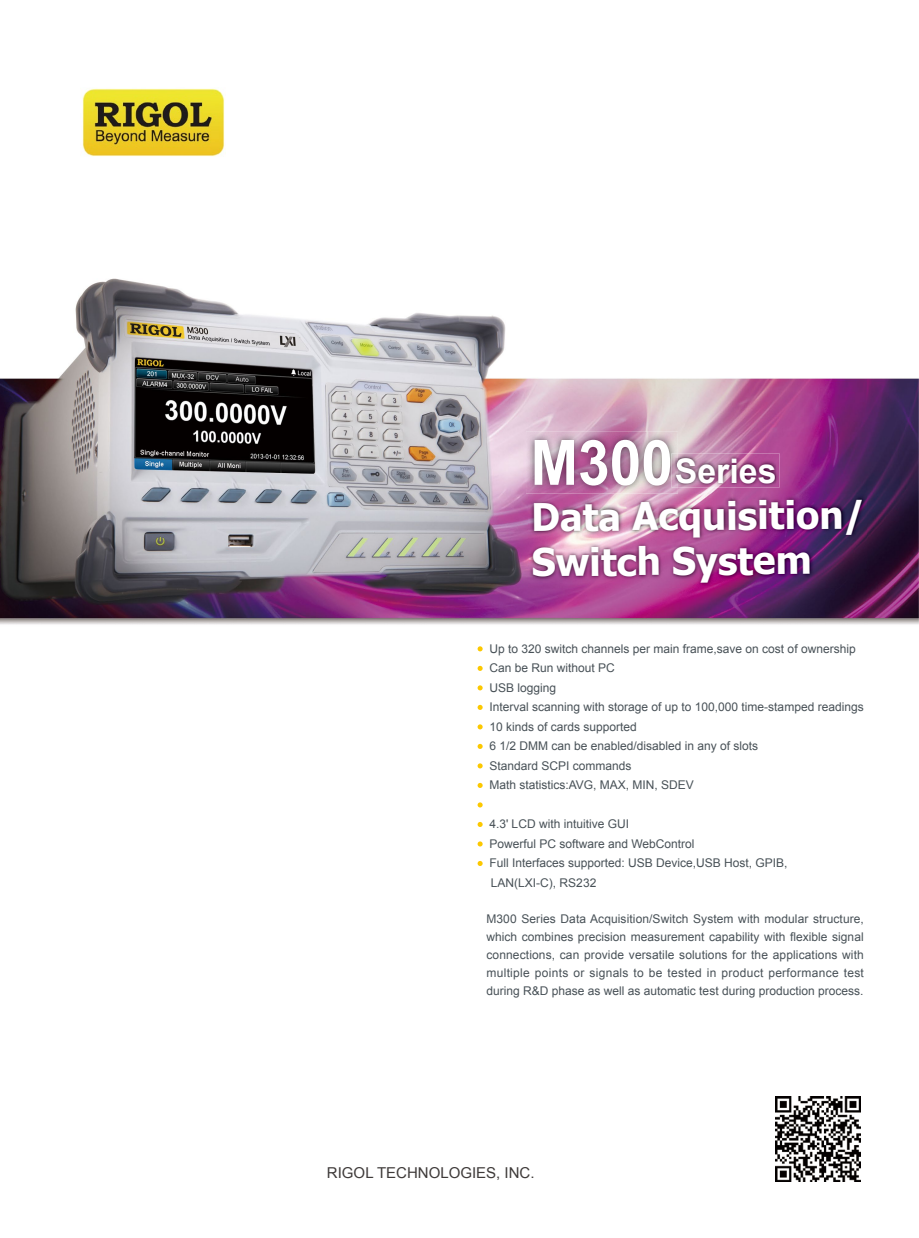
<style>
.page{position:relative;width:919px;height:1238px;background:#fff}
.page>*{position:absolute;margin:0;border:0;box-sizing:border-box;transform-origin:0 0}
.t1{font:700 37.95px/44.4px "Tahoma";color:#fff}
.t2{font:700 33.9px "Arial";color:#fff}
.t3{font:15px "Arial";color:#3e3a39}
.t4{font:12px/19.5px "Arial";color:#485157}
.s1{font-size:62.55px}
</style>
<div class="page">
<img style="left:0;top:153px;width:918px;height:517px">
<img style="left:81px;top:88px;width:144px;height:70px">
<img style="left:775px;top:1096px;width:85px;height:85px">
<svg style="left:477px;top:646px;width:5px;height:5px"></svg>
<svg style="left:477px;top:665px;width:5px;height:6px"></svg>
<svg style="left:477px;top:685px;width:5px;height:5px"></svg>
<svg style="left:477px;top:704px;width:5px;height:6px"></svg>
<svg style="left:477px;top:724px;width:5px;height:5px"></svg>
<svg style="left:477px;top:743px;width:5px;height:6px"></svg>
<svg style="left:477px;top:763px;width:5px;height:5px"></svg>
<svg style="left:477px;top:782px;width:5px;height:6px"></svg>
<svg style="left:477px;top:802px;width:5px;height:5px"></svg>
<svg style="left:477px;top:822px;width:5px;height:5px"></svg>
<svg style="left:477px;top:841px;width:5px;height:5px"></svg>
<svg style="left:477px;top:861px;width:5px;height:5px"></svg>
<img style="left:528px;top:495px;width:338px;height:92px">
<img style="left:677px;top:453px;width:102px;height:34px">
<img style="left:677px;top:458px;width:98px;height:25px">
<img style="left:526px;top:432px;width:151px;height:61px">
<svg style="left:676px;top:458px;width:1px;height:25px"></svg>
<h2 class="t2" style="left:530px;top:448px;width:247px"><span class="s1">M300</span>Series</h2>
<h1 class="t1" style="left:530px;top:494px;width:336px;rotate:-1deg">Data Acquisition/<br>Switch System</h1>
<p class="t4" style="left:489px;top:639px;width:376px">Up to 320 switch channels per main frame,save on cost of ownership Can be Run without PC<br>USB logging<br>Interval scanning with storage of up to 100,000 time-stamped readings 10 kinds of cards supported<br>6 1/2 DMM can be enabled/disabled in any of slots<br>Standard SCPI commands<br>Math statistics:AVG, MAX, MIN, SDEV</p>
<p class="t4" style="left:489px;top:814px;width:300px">4.3' LCD with intuitive GUI<br>Powerful PC software and WebControl<br>Full Interfaces supported: USB Device,USB Host, GPIB, LAN(LXI-C), RS232</p>
<p class="t4" style="left:486px;top:909px;width:379px;line-height:18px;text-align:justify">M300 Series Data Acquisition/Switch System with modular structure, which combines precision measurement capability with flexible signal connections, can provide versatile solutions for the applications with multiple points or signals to be tested in product performance test during R&amp;D phase as well as automatic test during production process.</p>
<p class="t3" style="left:327px;top:1162px;width:209px">RIGOL TECHNOLOGIES, INC.</p>
</div>
